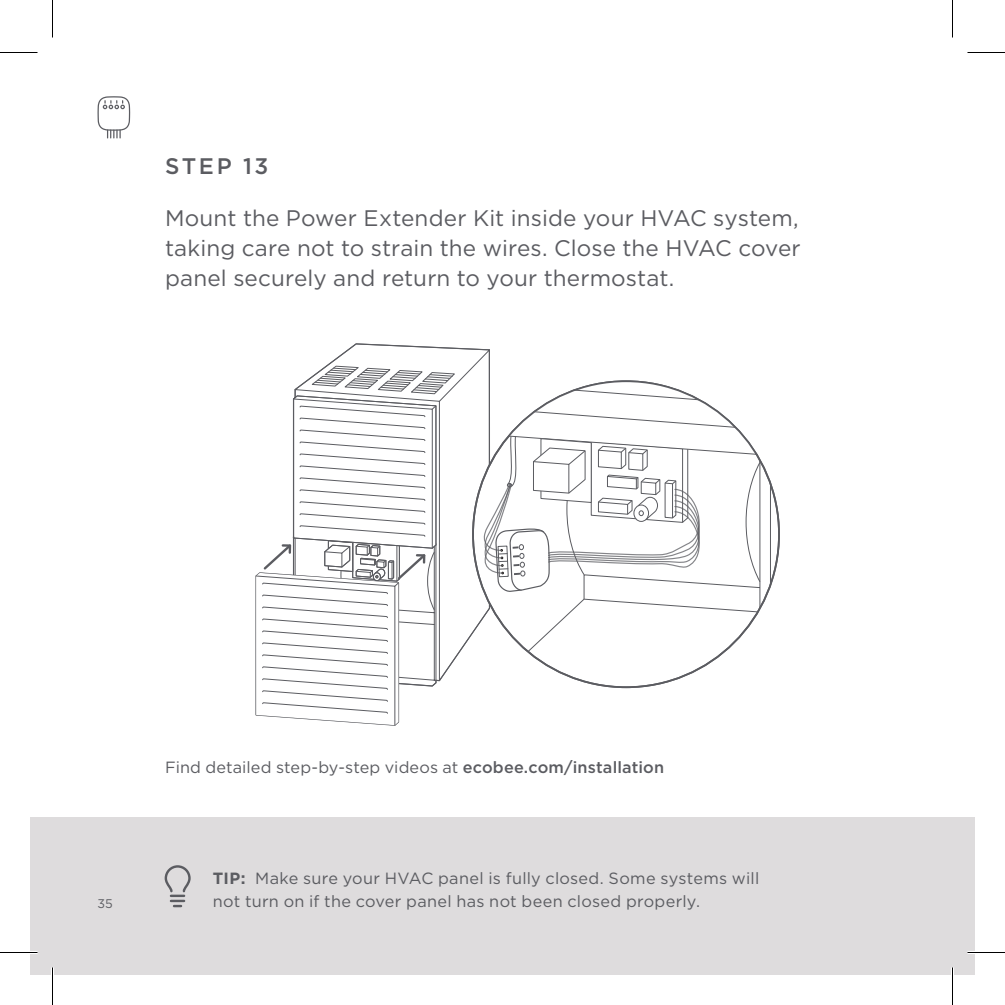
<style>
.page{position:relative;width:1005px;height:1005px;background:#fff}
.page>*{position:absolute;margin:0;border:0;box-sizing:border-box;transform-origin:0 0}
.t1{font:22.5px/30px "Gotham";letter-spacing:.005em;color:#5b5c61;text-align:justify}
.t2{font:500 22.5px "Gotham";letter-spacing:.11em;color:#5b5c61}
.t3{font:16.25px/22.5px "Gotham";letter-spacing:.015em;color:#5b5c61}
.t4{font:12.5px "Gotham";color:#5b5c61}
.s1{font-weight:500}
.s2{font-weight:700}
</style>
<div class="page">
<div style="left:30px;top:818px;width:945px;height:157px;background:#dedcdd"></div>
<svg style="left:325px;top:343px;width:165px;height:316px"></svg>
<svg style="left:255px;top:366px;width:200px;height:360px"></svg>
<svg style="left:760px;top:466px;width:19px;height:144px"></svg>
<svg style="left:473px;top:593px;width:287px;height:94px"></svg>
<svg style="left:473px;top:381px;width:291px;height:212px"></svg>
<svg style="left:97px;top:96px;width:34px;height:42px"></svg>
<svg style="left:164px;top:865px;width:27px;height:43px"></svg>
<hr style="left:0;top:951px;width:38px;height:3px;background:#fff">
<hr style="left:968px;top:951px;width:37px;height:3px;background:#fff">
<hr style="left:51px;top:968px;width:3px;height:37px;background:#fff">
<hr style="left:951px;top:968px;width:3px;height:37px;background:#fff">
<hr style="left:0;top:52px;width:38px;height:1px;background:#000">
<hr style="left:968px;top:52px;width:37px;height:1px;background:#000">
<hr style="left:0;top:952px;width:38px;height:1px;background:#000">
<hr style="left:968px;top:952px;width:37px;height:1px;background:#000">
<hr style="left:52px;top:0;width:1px;height:38px;background:#000">
<hr style="left:52px;top:968px;width:1px;height:37px;background:#000">
<hr style="left:952px;top:0;width:1px;height:38px;background:#000">
<hr style="left:952px;top:968px;width:1px;height:37px;background:#000">
<p class="t2" style="left:165px;top:151px;width:105px">STEP 13</p>
<p class="t1" style="left:165px;top:203px;width:637px">Mount the Power Extender Kit inside your HVAC system, taking care not to strain the wires. Close the HVAC cover panel securely and return to your thermostat.</p>
<p class="t4" style="left:98px;top:895px;width:17px">35</p>
<p class="t3" style="left:165px;top:755px;width:501px">Find detailed step-by-step videos at <span class="s1">ecobee.com/installation</span></p>
<p class="t3" style="left:213px;top:867px;width:548px"><span class="s2">TIP:</span> Make sure your HVAC panel is fully closed. Some systems will not turn on if the cover panel has not been closed properly.</p>
</div>
